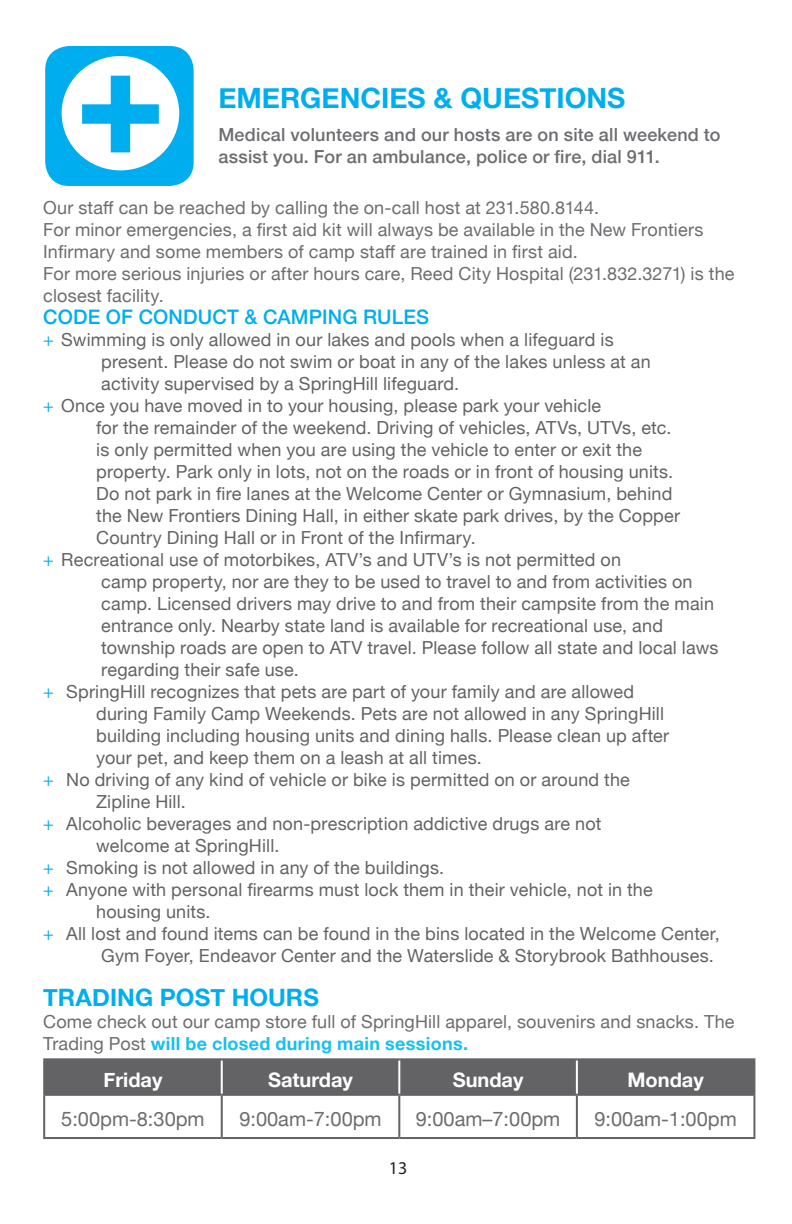
<style>
.page{position:relative;width:792px;height:1224px;background:#fff}
.page>*{position:absolute;margin:0;border:0;box-sizing:border-box;transform-origin:0 0}
.t1{font:700 144px "Helvetica Neue";color:#00aeef}
.t2{font:700 28px "Helvetica Neue";color:#00aeef}
.t3{font:700 24px "Helvetica Neue";color:#00aeef}
.t4{font:20px "Helvetica Neue";color:#6c6d70}
.t5{font:500 20px "Helvetica Neue";letter-spacing:.01em;color:#00aeef}
.t6{font:700 20px "Helvetica Neue";color:#fff}
.t7{font:18px/22px "Helvetica Neue";letter-spacing:.01em;color:#636366}
.t8{font:18px/22px "Helvetica Neue";letter-spacing:.01em;color:#6c6d70}
.t9{font:500 18px/22px "Helvetica Neue";letter-spacing:.01em;color:#6c6d70}
.t10{font:18px "Myriad Pro";color:#231f20}
.s1{font-family:"Myriad Pro";color:#00aeef}
.s2{font-weight:700;color:#15c0f2}
</style>
<div class="page">
<div style="left:45px;top:1060px;width:708px;height:34px;background:#636366"></div>
<hr style="left:221px;top:1060px;width:2px;height:34px;background:#fff">
<hr style="left:398px;top:1060px;width:2px;height:34px;background:#fff">
<hr style="left:576px;top:1060px;width:2px;height:34px;background:#fff">
<hr style="left:43px;top:1058px;width:179px;height:2px;background:#636366">
<hr style="left:43px;top:1060px;width:2px;height:34px;background:#636366">
<hr style="left:222px;top:1058px;width:177px;height:2px;background:#636366">
<hr style="left:399px;top:1058px;width:178px;height:2px;background:#636366">
<hr style="left:577px;top:1058px;width:178px;height:2px;background:#636366">
<hr style="left:753px;top:1060px;width:2px;height:34px;background:#636366">
<hr style="left:43px;top:1094px;width:179px;height:2px;background:#636366">
<hr style="left:43px;top:1096px;width:2px;height:41px;background:#636366">
<hr style="left:222px;top:1094px;width:177px;height:2px;background:#636366">
<hr style="left:221px;top:1096px;width:2px;height:41px;background:#636366">
<hr style="left:399px;top:1094px;width:178px;height:2px;background:#636366">
<hr style="left:398px;top:1096px;width:2px;height:41px;background:#636366">
<hr style="left:577px;top:1094px;width:178px;height:2px;background:#636366">
<hr style="left:576px;top:1096px;width:2px;height:41px;background:#636366">
<hr style="left:753px;top:1096px;width:2px;height:41px;background:#636366">
<hr style="left:43px;top:1137px;width:179px;height:2px;background:#636366">
<hr style="left:222px;top:1137px;width:177px;height:2px;background:#636366">
<hr style="left:399px;top:1137px;width:178px;height:2px;background:#636366">
<hr style="left:577px;top:1137px;width:178px;height:2px;background:#636366">
<div style="left:45px;top:46px;width:149px;height:140px;background:#00aeef;border-radius:24px"></div>
<div style="left:66px;top:60px;width:109px;height:106px;background:#fff;border-radius:50%"></div>
<div style="left:62px;top:56px;width:117px;height:114px;border:8px solid #fff;border-radius:50%"></div>
<svg style="left:80px;top:74px;width:81px;height:80px"></svg>
<p class="t1" style="left:77px;top:-14px;width:88px">+</p>
<p class="t2" style="left:218px;top:77px;width:409px">EMERGENCIES &amp; QUESTIONS</p>
<p class="t9" style="left:218px;top:122px;width:504px">Medical volunteers and our hosts are on site all weekend to assist you. For an ambulance, police or fire, dial 911.</p>
<p class="t8" style="left:43px;top:198px;width:557px">Our staff can be reached by calling the on-call host at 231.580.8144.</p>
<p class="t8" style="left:43px;top:220px;width:662px">For minor emergencies, a first aid kit will always be available in the New Frontiers<br>Infirmary and some members of camp staff are trained in first aid.</p>
<p class="t8" style="left:43px;top:264px;width:693px">For more serious injuries or after hours care, Reed City Hospital (231.832.3271) is the closest facility.</p>
<p class="t5" style="left:43px;top:301px;width:387px">CODE OF CONDUCT &amp; CAMPING RULES</p>
<p class="t7" style="left:101px;top:330px;width:551px;text-indent:-58px"><span class="s1">+</span> Swimming is only allowed in our lakes and pools when a lifeguard is present. Please do not swim or boat in any of the lakes unless at an activity supervised by a SpringHill lifeguard.</p>
<p class="t7" style="left:96px;top:396px;width:585px;text-indent:-53px"><span class="s1">+</span> Once you have moved in to your housing, please park your vehicle<br>for the remainder of the weekend. Driving of vehicles, ATVs, UTVs, etc. is only permitted when you are using the vehicle to enter or exit the property. Park only in lots, not on the roads or in front of housing units.<br>Do not park in fire lanes at the Welcome Center or Gymnasium, behind the New Frontiers Dining Hall, in either skate park drives, by the Copper Country Dining Hall or in Front of the Infirmary.</p>
<p class="t7" style="left:101px;top:550px;width:619px;text-indent:-58px"><span class="s1">+</span> Recreational use of motorbikes, ATV’s and UTV’s is not permitted on<br>camp property, nor are they to be used to travel to and from activities on camp. Licensed drivers may drive to and from their campsite from the main entrance only. Nearby state land is available for recreational use, and township roads are open to ATV travel. Please follow all state and local laws regarding their safe use.</p>
<p class="t7" style="left:96px;top:682px;width:575px;text-indent:-53px"><span class="s1">+</span> SpringHill recognizes that pets are part of your family and are allowed during Family Camp Weekends. Pets are not allowed in any SpringHill building including housing units and dining halls. Please clean up after your pet, and keep them on a leash at all times.</p>
<p class="t7" style="left:96px;top:770px;width:535px;text-indent:-53px"><span class="s1">+</span> No driving of any kind of vehicle or bike is permitted on or around the<br>Zipline Hill.</p>
<p class="t7" style="left:96px;top:814px;width:507px;text-indent:-53px"><span class="s1">+</span> Alcoholic beverages and non-prescription addictive drugs are not welcome at SpringHill.</p>
<p class="t7" style="left:43px;top:858px;width:403px"><span class="s1">+</span> Smoking is not allowed in any of the buildings.</p>
<p class="t7" style="left:96px;top:880px;width:558px;text-indent:-53px"><span class="s1">+</span> Anyone with personal firearms must lock them in their vehicle, not in the housing units.</p>
<p class="t7" style="left:101px;top:924px;width:620px;text-indent:-58px"><span class="s1">+</span> All lost and found items can be found in the bins located in the Welcome Center,<br>Gym Foyer, Endeavor Center and the Waterslide &amp; Storybrook Bathhouses.</p>
<p class="t3" style="left:43px;top:979px;width:277px">TRADING POST HOURS</p>
<p class="t8" style="left:43px;top:1012px;width:693px">Come check out our camp store full of SpringHill apparel, souvenirs and snacks. The<br>Trading Post <span class="s2">will be closed during main sessions.</span></p>
<p class="t6" style="left:104px;top:1064px;width:60px">Friday</p>
<p class="t6" style="left:268px;top:1064px;width:86px">Saturday</p>
<p class="t6" style="left:453px;top:1064px;width:72px">Sunday</p>
<p class="t6" style="left:628px;top:1064px;width:78px">Monday</p>
<p class="t4" style="left:61px;top:1104px;width:145px">5:00pm-8:30pm</p>
<p class="t4" style="left:239px;top:1104px;width:144px">9:00am-7:00pm</p>
<p class="t4" style="left:416px;top:1104px;width:146px">9:00am–7:00pm</p>
<p class="t4" style="left:594px;top:1104px;width:144px">9:00am-1:00pm</p>
<p class="t10" style="left:389px;top:1157px;width:20px">13</p>
</div>
